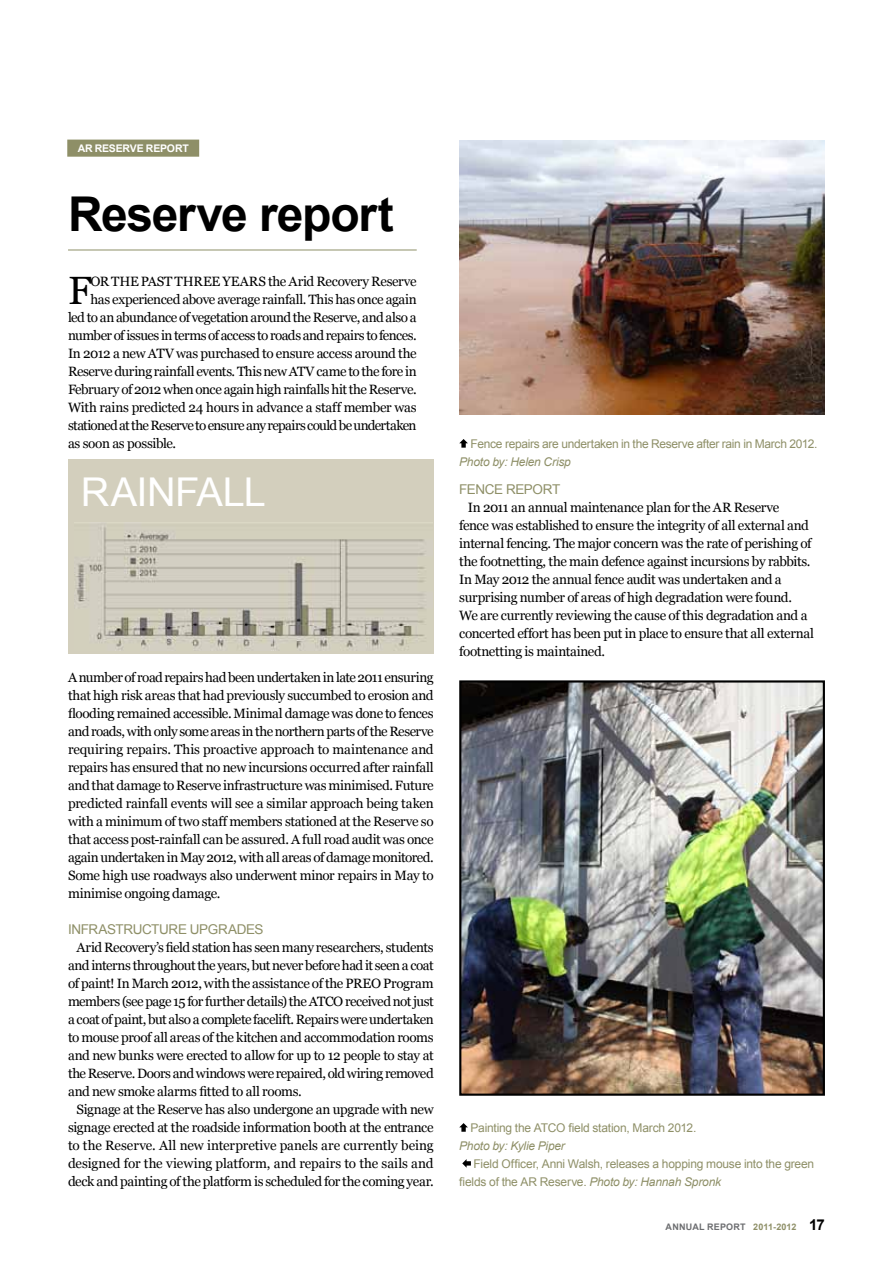
<style>
.page{position:relative;width:893px;height:1263px;background:#fff}
.page>*{position:absolute;margin:0;border:0;box-sizing:border-box;transform-origin:0 0}
.t1{font:700 48px "Arial";letter-spacing:-.03em;color:#000}
.t2{font:39.75px "Arial";letter-spacing:-.015em;color:#fff}
.t3{font:39.45px "Georgia";color:#000}
.t4{font:13.5px/18px "Georgia";letter-spacing:-.025em;color:#000;text-align:justify}
.t5{font:13.5px "Georgia";letter-spacing:-.05em;color:#000}
.t6{font:13.5px "Arial";letter-spacing:-.025em;color:#8e8f67}
.t7{font:12px/18px "Arial";letter-spacing:-.02em;color:#8e8f67}
.t8{font:italic 12px "Arial";letter-spacing:-.015em;color:#8e8f67}
.t9{font:700 10.5px "Arial";letter-spacing:-.015em;color:#fff}
.t10{font:700 9px "Arial";letter-spacing:.005em;color:#8e8f67}
.t11{font:700 9px "Arial";color:#6d6e71}
.s1{font-style:italic}
.s2{color:#6d6e71}
.s3{font-size:15px;color:#000}
</style>
<div class="page">
<div style="left:68px;top:459px;width:366px;height:195px;background:#d3cfbd"></div>
<hr style="left:68px;top:250px;width:349px;height:1px;background:#8e8f67">
<div style="left:68px;top:140px;width:130px;height:16px;background:#8e8f67"></div>
<div style="left:67px;top:140px;width:132px;height:17px;border:2px solid #8e8f67"></div>
<svg style="left:459px;top:1123px;width:9px;height:9px"></svg>
<svg style="left:462px;top:1159px;width:9px;height:9px"></svg>
<img style="left:462px;top:683px;width:360px;height:410px">
<div style="left:459px;top:680px;width:366px;height:416px;border:2px solid #000"></div>
<img style="left:459px;top:140px;width:366px;height:275px">
<svg style="left:459px;top:439px;width:9px;height:9px"></svg>
<img style="left:74px;top:526px;width:352px;height:124px">
<p class="t9" style="left:78px;top:141px;width:84px">AR RESERVE REPO</p>
<p class="t9" style="left:175px;top:141px;width:15px">RT</p>
<h1 class="t1" style="left:68px;top:182px;width:327px">Reserve report</h1>
<h3 class="t3" style="left:68px;top:266px;width:25px">F</h3>
<p class="t4" style="left:90px;top:272px;width:113px">OR THE PAST three</p>
<p class="t4" style="left:222px;top:272px;width:11px">year</p>
<p class="t4" style="left:258px;top:272px;width:160px">s the Arid Recovery Reserve</p>
<p class="t4" style="left:90px;top:290px;width:328px">has experienced above average rainfall. This has once again</p>
<p class="t4" style="left:68px;top:308px;width:350px">led to an abundance of vegetation around the Reserve, and also a</p>
<p class="t4" style="left:68px;top:326px;width:350px">number of issues in terms of access to roads and repairs to fences.</p>
<p class="t4" style="left:68px;top:344px;width:350px">In 2012 a new ATV was purchased to ensure access around the</p>
<p class="t4" style="left:68px;top:362px;width:350px">Reserve during rainfall events. This new ATV came to the fore in</p>
<p class="t4" style="left:68px;top:380px;width:350px">February of 2012 when once again high rainfalls hit the Reserve.</p>
<p class="t4" style="left:68px;top:398px;width:350px">With rains predicted 24 hours in advance a staff member was</p>
<p class="t5" style="left:68px;top:417px;width:350px">stationed at the Reserve to ensure any repairs could be undertaken</p>
<p class="t4" style="left:68px;top:434px;width:110px">as soon as possible.</p>
<h2 class="t2" style="left:81px;top:466px;width:186px">RAINFALL</h2>
<p class="t4" style="left:68px;top:668px;width:367px">A number of road repairs had been undertaken in late 2011 ensuring that high risk areas that had previously succumbed to erosion and flooding remained accessible. Minimal damage was done to fences and roads, with only some areas in the northern parts of the Reserve requiring repairs. This proactive approach to maintenance and repairs has ensured that no new incursions occurred after rainfall and that damage to Reserve infrastructure was minimised. Future predicted rainfall events will see a similar approach being taken with a minimum of two staff members stationed at the Reserve so that access post-rainfall can be assured. A full road audit was once again undertaken in May 2012, with all areas of damage monitored.<br>Some high use roadways also underwent minor repairs in May to minimise ongoing damage.</p>
<p class="t6" style="left:68px;top:920px;width:197px">INFRASTRUCTURE UPGRADES</p>
<p class="t4" style="left:68px;top:938px;width:367px;text-indent:9px">Arid Recovery’s field station has seen many researchers, students and interns throughout the years, but never before had it seen a coat of paint! In March 2012, with the assistance of the PREO Program members (see page 15 for further details) the ATCO received not just a coat of paint, but also a complete facelift. Repairs were undertaken to mouse proof all areas of the kitchen and accommodation rooms and new bunks were erected to allow for up to 12 people to stay at the Reserve. Doors and windows were repaired, old wiring removed and new smoke alarms fitted to all rooms.</p>
<p class="t4" style="left:68px;top:1100px;width:367px;text-indent:9px">Signage at the Reserve has also undergone an upgrade with new signage erected at the roadside information booth at the entrance to the Reserve. All new interpretive panels are currently being designed for the viewing platform, and repairs to the sails and deck and painting of the platform is scheduled for the coming year.</p>
<p class="t7" style="left:471px;top:435px;width:348px">Fence repairs are undertaken in the Reserve after rain in March 2012.</p>
<p class="t8" style="left:459px;top:454px;width:113px">Photo by: Helen Crisp</p>
<p class="t6" style="left:459px;top:480px;width:103px">FENCE REPORT</p>
<p class="t4" style="left:459px;top:498px;width:356px;text-align:left;text-indent:9px">In 2011 an annual maintenance plan for the AR Reserve<br>fence was established to ensure the integrity of all external and internal fencing. The major concern was the rate of perishing of the footnetting, the main defence against incursions by rabbits.<br>In May 2012 the annual fence audit was undertaken and a surprising number of areas of high degradation were found.<br>We are currently reviewing the cause of this degradation and a concerted effort has been put in place to ensure that all external footnetting is maintained.</p>
<p class="t7" style="left:471px;top:1119px;width:227px">Painting the ATCO field station, March 2012.</p>
<p class="t8" style="left:459px;top:1138px;width:107px">Photo by: Kylie Piper</p>
<p class="t7" style="left:459px;top:1155px;width:356px;text-indent:14px">Field Officer, Anni Walsh, releases a hopping mouse into the green fields of the AR Reserve. <span class="s1">Photo by: Hannah Spronk</span></p>
<p class="t11" style="left:666px;top:1221px;width:14px">ANNU</p>
<p class="t11" style="left:692px;top:1221px;width:29px">AL REPO</p>
<p class="t10" style="left:733px;top:1221px;width:93px"><span class="s2">RT</span> 2011-2012 <span class="s3">17</span></p>
</div>
